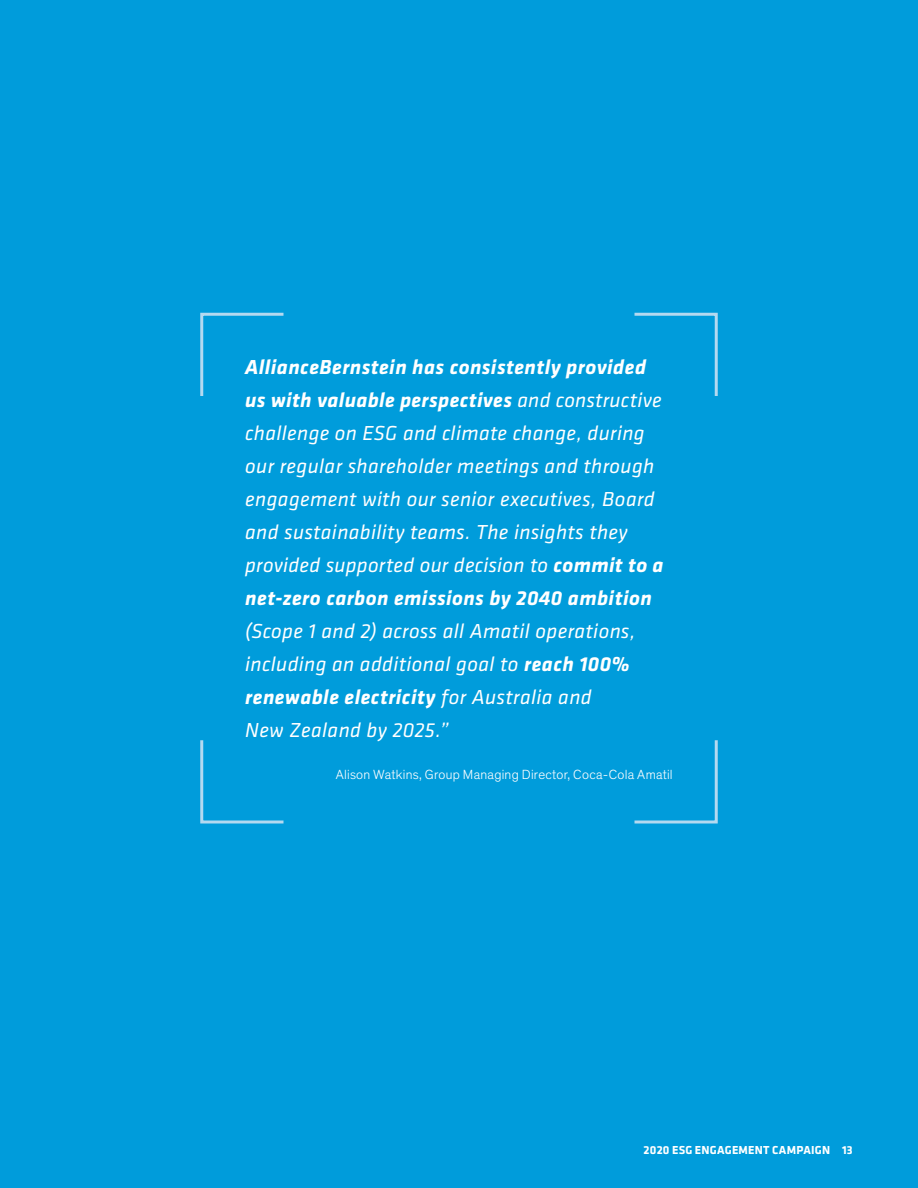
<style>
.page{position:relative;width:918px;height:1188px;background:#009cdb}
.page>*{position:absolute;margin:0;border:0;box-sizing:border-box;transform-origin:0 0}
.Page_Intro_Klavika_R{font:italic 21px/33px "Klavika";letter-spacing:.015em;color:#fff}
.Body_Copy_9_12{font:300 13.5px "Theinhardt";letter-spacing:.02em;color:#fff}
.Page_Footer_Bold_8_1{font:700 12px "Klavika";letter-spacing:.015em;color:#fff}
.s1{font-weight:700}
</style>
<div class="page">
<svg style="left:200px;top:312px;width:84px;height:84px"></svg>
<svg style="left:634px;top:312px;width:84px;height:84px"></svg>
<svg style="left:634px;top:740px;width:84px;height:84px"></svg>
<svg style="left:200px;top:740px;width:84px;height:84px"></svg>
<p class="Page_Intro_Klavika_R" style="left:245px;top:350px;width:420px"><span class="s1">AllianceBernstein has consistently provided us with valuable perspectives</span> and constructive challenge on ESG and climate change, during our regular shareholder meetings and through engagement with our senior executives, Board and sustainability teams. The insights they provided supported our decision to <span class="s1">commit to a net-zero carbon emissions by 2040 ambition </span>(Scope 1 and 2) across all Amatil operations, including an additional goal to <span class="s1">reach 100% renewable electricity</span> for Australia and<br>New Zealand by 2025.”</p>
<p class="Body_Copy_9_12" style="left:336px;top:766px;width:338px">Alison Watkins, Group Managing Director, Coca-Cola Amatil</p>
<p class="Page_Footer_Bold_8_1" style="left:644px;top:1142px;width:211px">2020 ESG ENGAGEMENT CAMPAIGN 13</p>
</div>
